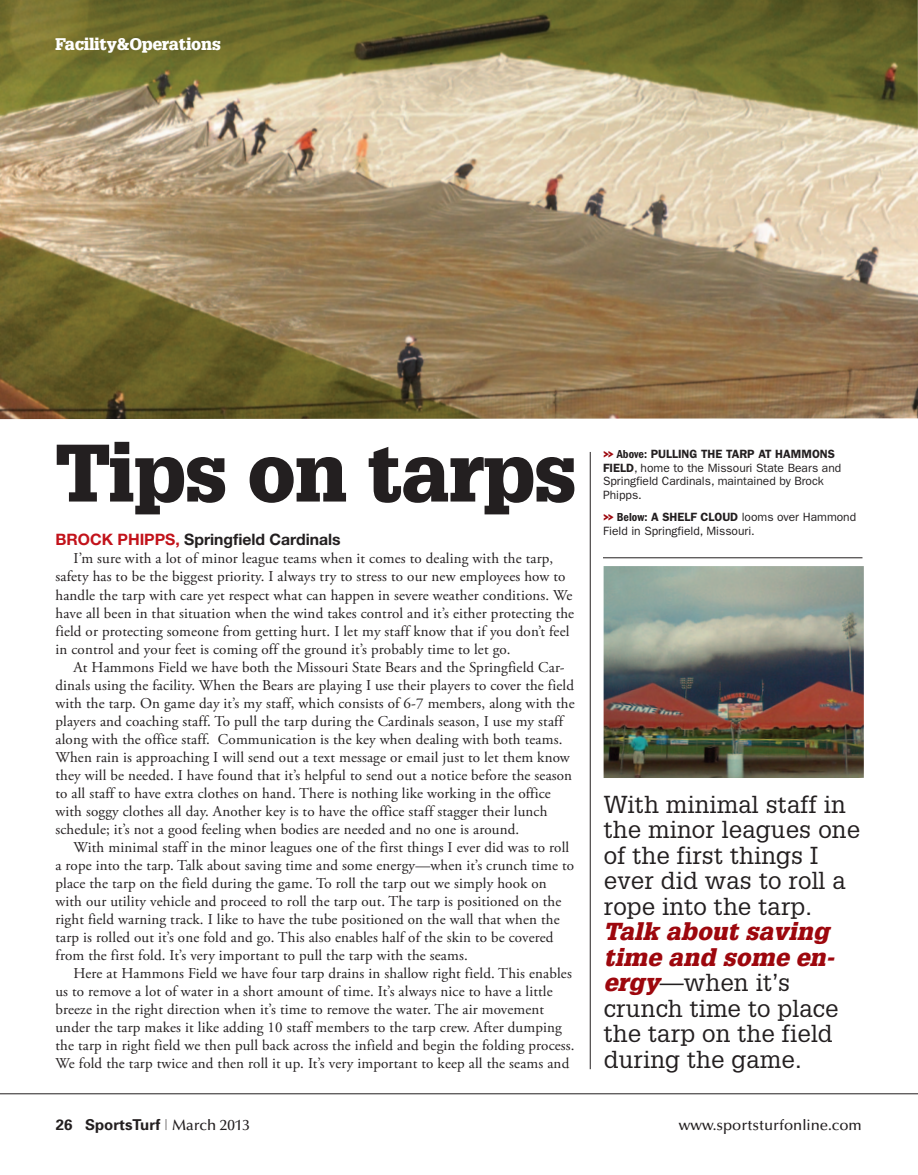
<style>
.page{position:relative;width:918px;height:1175px;background:#fff}
.page>*{position:absolute;margin:0;border:0;box-sizing:border-box;transform-origin:0 0}
.t1{font:900 79.35px "Glypha";letter-spacing:-.015em;color:#231f20}
.t2{font:24px/25.5px "Glypha";letter-spacing:.01em;color:#231f20}
.t3{font:900 16.5px "Glypha";letter-spacing:-.01em;color:#fff}
.t4{font:700 15.75px "Helvetica Neue";color:#231f20}
.t5{font:15px/18px "Adobe Garamond Pro";letter-spacing:.01em;color:#231f20}
.t6{font:500 15px "Optima";color:#231f20}
.t7{font:700 15px "Univers";color:#231f20}
.t8{font:12px/13.5px "Franklin Gothic";color:#231f20}
.s1{font-family:"Knockout HTF94 Ultmt Sumo";font-size:11.25px;color:#9d070d}
.s2{font-weight:600;font-stretch:condensed}
.s3{font-weight:600}
.s4{color:#c2121a}
.s5{font-weight:900;font-style:italic;color:#9d070d}
.s6{font-weight:100;font-stretch:ultra-condensed}
.s7{font-family:"Optima";font-weight:500}
</style>
<div class="page">
<img style="left:0;top:0;width:918px;height:419px">
<hr style="left:0;top:1093px;width:918px;height:1px;background:#231f20">
<hr style="left:590px;top:452px;width:1px;height:617px;background:#231f20">
<img style="left:604px;top:566px;width:260px;height:212px">
<hr style="left:603px;top:557px;width:259px;height:1px;background:#231f20">
<p class="t3" style="left:55px;top:34px;width:167px">Facility&amp;Operations</p>
<h1 class="t1" style="left:56px;top:425px;width:522px">Tips on tarps</h1>
<p class="t8" style="left:603px;top:447px;width:240px"><span class="s1">&gt;&gt;</span> <span class="s2">Above:</span> <span class="s3">PULLING THE TARP AT HAMMONS FIELD</span>, home to the Missouri State Bears and Springfield Cardinals, maintained by Brock Phipps.</p>
<p class="t8" style="left:603px;top:510px;width:255px"><span class="s1">&gt;&gt;</span> <span class="s2">Below:</span> <span class="s3">A SHELF CLOUD</span> looms over Hammond<br>Field in Springfield, Missouri.</p>
<p class="t4" style="left:56px;top:530px;width:287px"><span class="s4">BROCK PHIPPS,</span> Springfield Cardinals</p>
<p class="t5" style="left:56px;top:551px;width:520px;text-indent:18px">I’m sure with a lot of minor league teams when it comes to dealing with the tarp, safety has to be the biggest priority. I always try to stress to our new employees how to handle the tarp with care yet respect what can happen in severe weather conditions. We have all been in that situation when the wind takes control and it’s either protecting the field or protecting someone from getting hurt. I let my staff know that if you don’t feel in control and your feet is coming off the ground it’s probably time to let go.</p>
<p class="t5" style="left:56px;top:659px;width:521px;text-indent:18px">At Hammons Field we have both the Missouri State Bears and the Springfield Car&shy;dinals using the facility. When the Bears are playing I use their players to cover the field with the tarp. On game day it’s my staff, which consists of 6-7 members, along with the players and coaching staff. To pull the tarp during the Cardinals season, I use my staff along with the office staff. Communication is the key when dealing with both teams.<br>When rain is approaching I will send out a text message or email just to let them know they will be needed. I have found that it’s helpful to send out a notice before the season to all staff to have extra clothes on hand. There is nothing like working in the office with soggy clothes all day. Another key is to have the office staff stagger their lunch schedule; it’s not a good feeling when bodies are needed and no one is around.</p>
<p class="t5" style="left:56px;top:839px;width:520px;text-indent:18px">With minimal staff in the minor leagues one of the first things I ever did was to roll a rope into the tarp. Talk about saving time and some energy—when it’s crunch time to place the tarp on the field during the game. To roll the tarp out we simply hook on with our utility vehicle and proceed to roll the tarp out. The tarp is positioned on the right field warning track. I like to have the tube positioned on the wall that when the tarp is rolled out it’s one fold and go. This also enables half of the skin to be covered from the first fold. It’s very important to pull the tarp with the seams.</p>
<p class="t5" style="left:56px;top:965px;width:521px;text-indent:18px">Here at Hammons Field we have four tarp drains in shallow right field. This enables us to remove a lot of water in a short amount of time. It’s always nice to have a little breeze in the right direction when it’s time to remove the water. The air movement under the tarp makes it like adding 10 staff members to the tarp crew. After dumping the tarp in right field we then pull back across the infield and begin the folding process.<br>We fold the tarp twice and then roll it up. It’s very important to keep all the seams and</p>
<h2 class="t2" style="left:604px;top:790px;width:258px">With minimal staff in the minor leagues one of the first things I ever did was to roll a rope into the tarp.</h2>
<h2 class="t2" style="left:604px;top:918px;width:238px"><span class="s5">Talk about saving time and some en&shy;ergy</span>—when it’s crunch time to place the tarp on the field during the game.</h2>
<p class="t7" style="left:56px;top:1114px;width:195px">26 SportsTurf <span class="s6">|</span> <span class="s7">March 2013</span></p>
<p class="t6" style="left:679px;top:1116px;width:184px">www.sportsturfonline.com</p>
</div>
